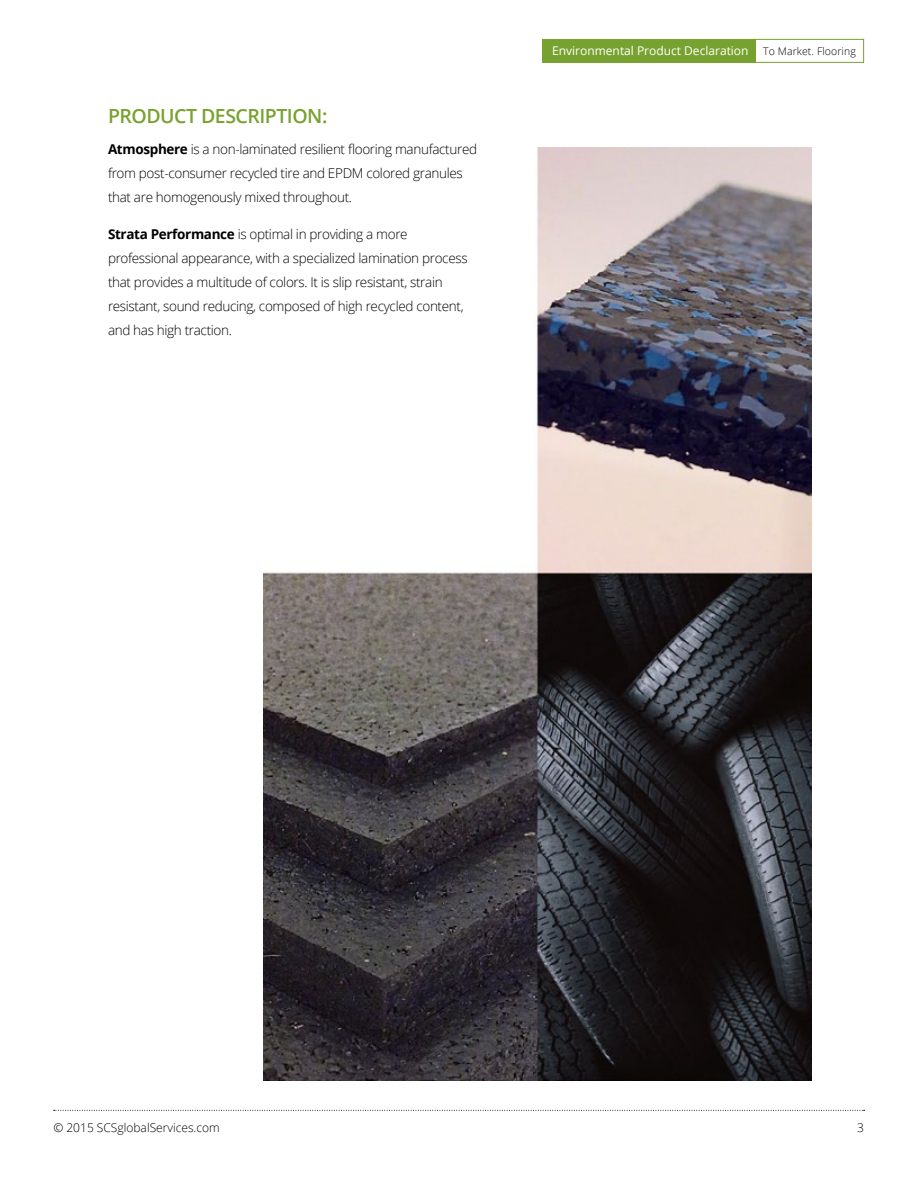
<style>
.page{position:relative;width:918px;height:1188px;background:#fff}
.page>*{position:absolute;margin:0;border:0;box-sizing:border-box;transform-origin:0 0}
.t1{font:600 19.5px "Open Sans";letter-spacing:-.025em;color:#78a22f}
.t2{font:300 13.5px/24px "Open Sans";letter-spacing:-.025em;color:#000}
.t3{font:12px "Open Sans";color:#fff}
.t4{font:300 12px "Open Sans";color:#000}
.s1{font-weight:700}
.s2{font-weight:300;font-size:10.5px;color:#000}
</style>
<div class="page">
<svg style="left:54px;top:1110px;width:811px;height:1px"></svg>
<div style="left:753px;top:39px;width:111px;height:24px;background:#fff;border:1px solid #78a22f"></div>
<div style="left:542px;top:39px;width:214px;height:24px;background:#78a22f"></div>
<img style="left:263px;top:147px;width:549px;height:933px">
<h1 class="t1" style="left:108px;top:102px;width:221px">PRODUCT DESCRIPTION:</h1>
<p class="t2" style="left:108px;top:136px;width:371px"><span class="s1">Atmosphere</span> is a non-laminated resilient flooring manufactured from post-consumer recycled tire and EPDM colored granules that are homogenously mixed throughout.</p>
<p class="t2" style="left:108px;top:222px;width:361px"><span class="s1">Strata Performance</span> is optimal in providing a more professional appearance, with a specialized lamination process that provides a multitude of colors. It is slip resistant, strain resistant, sound reducing, composed of high recycled content, and has high traction.</p>
<p class="t3" style="left:552px;top:42px;width:305px">Environmental Product Declaration <span class="s2">To Market. Flooring</span></p>
<p class="t4" style="left:53px;top:1120px;width:168px">© 2015 SCSglobalServices.com</p>
<p class="t4" style="left:857px;top:1120px;width:8px">3</p>
</div>
